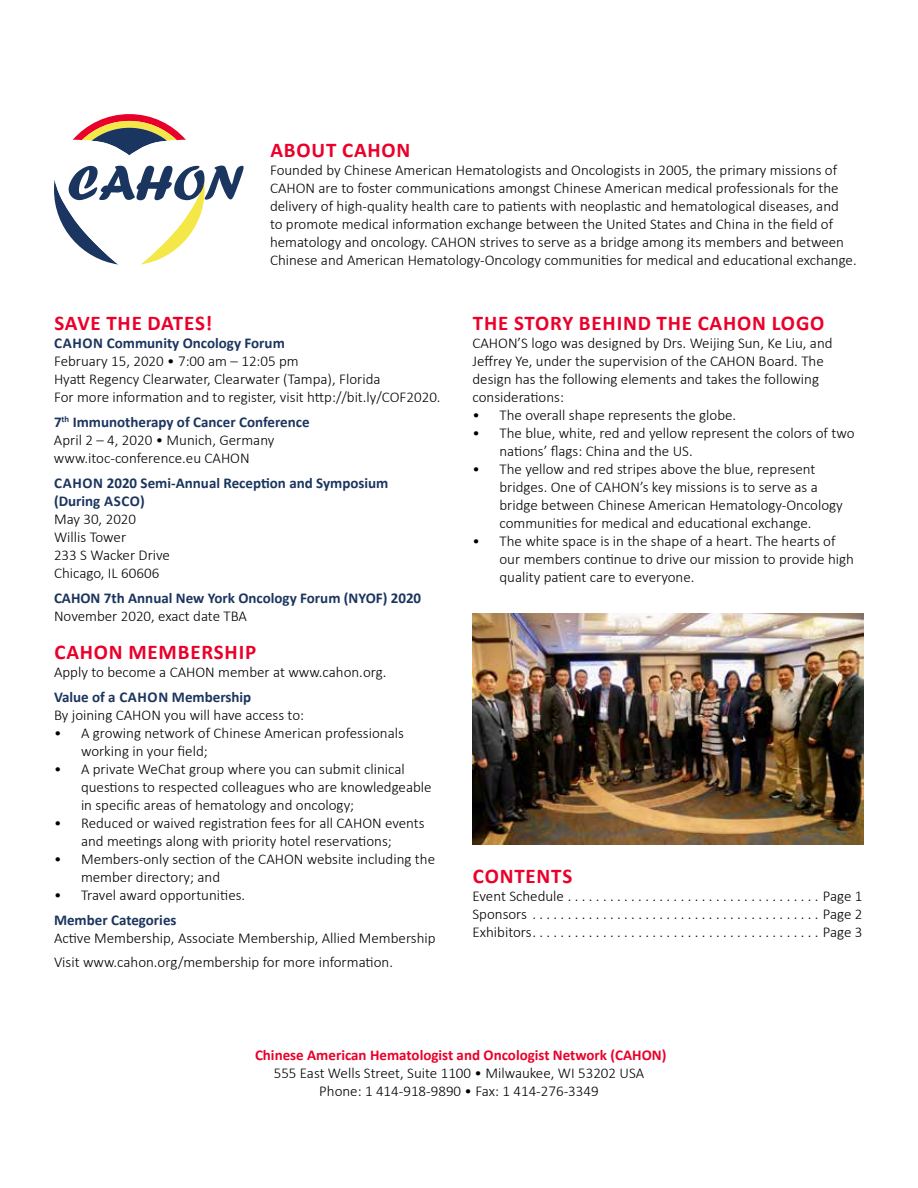
<style>
.page{position:relative;width:918px;height:1188px;background:#fff}
.page>*{position:absolute;margin:0;border:0;box-sizing:border-box;transform-origin:0 0}
.t1{font:700 21px "Calibri";letter-spacing:.04em;color:#ea002a}
.t2{font:300 15px/18px "Calibri";color:#000}
.t3{font:700 15px/18px "Calibri";color:#1c355e}
.t4{font:700 15px "Calibri";color:#ea002a}
.s1{font-weight:700;color:#1c355e}
</style>
<div class="page">
<svg style="left:54px;top:114px;width:190px;height:151px"></svg>
<img style="left:472px;top:614px;width:392px;height:231px">
<h1 class="t1" style="left:270px;top:136px;width:142px">ABOUT CAHON</h1>
<p class="t2" style="left:270px;top:161px;width:588px">Founded by Chinese American Hematologists and Oncologists in 2005, the primary missions of CAHON are to foster communications amongst Chinese American medical professionals for the delivery of high-quality health care to patients with neoplastic and hematological diseases, and<br>to promote medical information exchange between the United States and China in the field of hematology and oncology. CAHON strives to serve as a bridge among its members and between Chinese and American Hematology-Oncology communities for medical and educational exchange.</p>
<h1 class="t1" style="left:54px;top:308px;width:159px">SAVE THE DATES!</h1>
<p class="t3" style="left:54px;top:334px;width:232px">CAHON Community Oncology Forum</p>
<p class="t2" style="left:54px;top:352px;width:388px">February 15, 2020 • 7:00 am – 12:05 pm<br>Hyatt Regency Clearwater, Clearwater (Tampa), Florida<br>For more information and to register, visit http://bit.ly/COF2020.</p>
<p class="t2" style="left:54px;top:413px;width:257px"><span class="s1">7</span><sup>th</sup> <span class="s1">Immunotherapy of Cancer Conference<br></span>April 2 – 4, 2020 • Munich, Germany www.itoc-conference.eu CAHON</p>
<p class="t3" style="left:54px;top:474px;width:336px">CAHON 2020 Semi-Annual Reception and Symposium (During ASCO)</p>
<p class="t2" style="left:54px;top:510px;width:118px">May 30, 2020<br>Willis Tower<br>233 S Wacker Drive<br>Chicago, IL 60606</p>
<p class="t3" style="left:54px;top:588px;width:369px">CAHON 7th Annual New York Oncology Forum (NYOF) 2020</p>
<p class="t2" style="left:54px;top:606px;width:195px">November 2020, exact date TBA</p>
<h1 class="t1" style="left:54px;top:637px;width:203px">CAHON MEMBERSHIP</h1>
<p class="t2" style="left:54px;top:663px;width:334px">Apply to become a CAHON member at www.cahon.org.</p>
<p class="t3" style="left:54px;top:688px;width:199px">Value of a CAHON Membership</p>
<p class="t2" style="left:54px;top:706px;width:252px">By joining CAHON you will have access to:</p>
<p class="t2" style="left:81px;top:724px;width:324px;text-indent:-27px">• A growing network of Chinese American professionals working in your field;</p>
<p class="t2" style="left:81px;top:760px;width:352px;text-indent:-27px">• A private WeChat group where you can submit clinical questions to respected colleagues who are knowledgeable in specific areas of hematology and oncology;</p>
<p class="t2" style="left:54px;top:814px;width:372px;text-align:center">• Reduced or waived registration fees for all CAHON events and meetings along with priority hotel reservations;</p>
<p class="t2" style="left:81px;top:850px;width:356px;text-indent:-27px">• Members-only section of the CAHON website including the member directory; and</p>
<p class="t2" style="left:54px;top:886px;width:193px">• Travel award opportunities.</p>
<p class="t3" style="left:54px;top:911px;width:124px">Member Categories</p>
<p class="t2" style="left:54px;top:925px;width:383px;line-height:24.8px">Active Membership, Associate Membership, Allied Membership<br>Visit www.cahon.org/membership for more information.</p>
<h1 class="t1" style="left:473px;top:308px;width:353px">THE STORY BEHIND THE CAHON LOGO</h1>
<p class="t2" style="left:472px;top:334px;width:362px">CAHON’S logo was designed by Drs. Weijing Sun, Ke Liu, and Jeffrey Ye, under the supervision of the CAHON Board. The design has the following elements and takes the following considerations:</p>
<p class="t2" style="left:472px;top:406px;width:265px">• The overall shape represents the globe.</p>
<p class="t2" style="left:500px;top:424px;width:356px;text-indent:-27px">• The blue, white, red and yellow represent the colors of two nations’ flags: China and the US.</p>
<p class="t2" style="left:500px;top:460px;width:345px;text-indent:-27px">• The yellow and red stripes above the blue, represent bridges. One of CAHON’s key missions is to serve as a bridge between Chinese American Hematology-Oncology communities for medical and educational exchange.</p>
<p class="t2" style="left:500px;top:532px;width:356px;text-indent:-27px">• The white space is in the shape of a heart. The hearts of our members continue to drive our mission to provide high quality patient care to everyone.</p>
<h1 class="t1" style="left:473px;top:861px;width:101px">CONTENTS</h1>
<p class="t2" style="left:472px;top:887px;width:96px">Event Schedule .....................................</p>
<p class="t2" style="left:823px;top:887px;width:41px">Page 1</p>
<p class="t2" style="left:472px;top:905px;width:59px">Sponsors ..........................................</p>
<p class="t2" style="left:823px;top:905px;width:41px">Page 2</p>
<p class="t2" style="left:472px;top:923px;width:65px">Exhibitors .........................................</p>
<p class="t2" style="left:823px;top:923px;width:41px">Page 3</p>
<p class="t4" style="left:255px;top:1044px;width:413px">Chinese American Hematologist and Oncologist Network (CAHON)</p>
<p class="t2" style="left:274px;top:1064px;width:372px;text-align:center">555 East Wells Street, Suite 1100 • Milwaukee, WI 53202 USA<br>Phone: 1 414-918-9890 • Fax: 1 414-276-3349</p>
</div>
